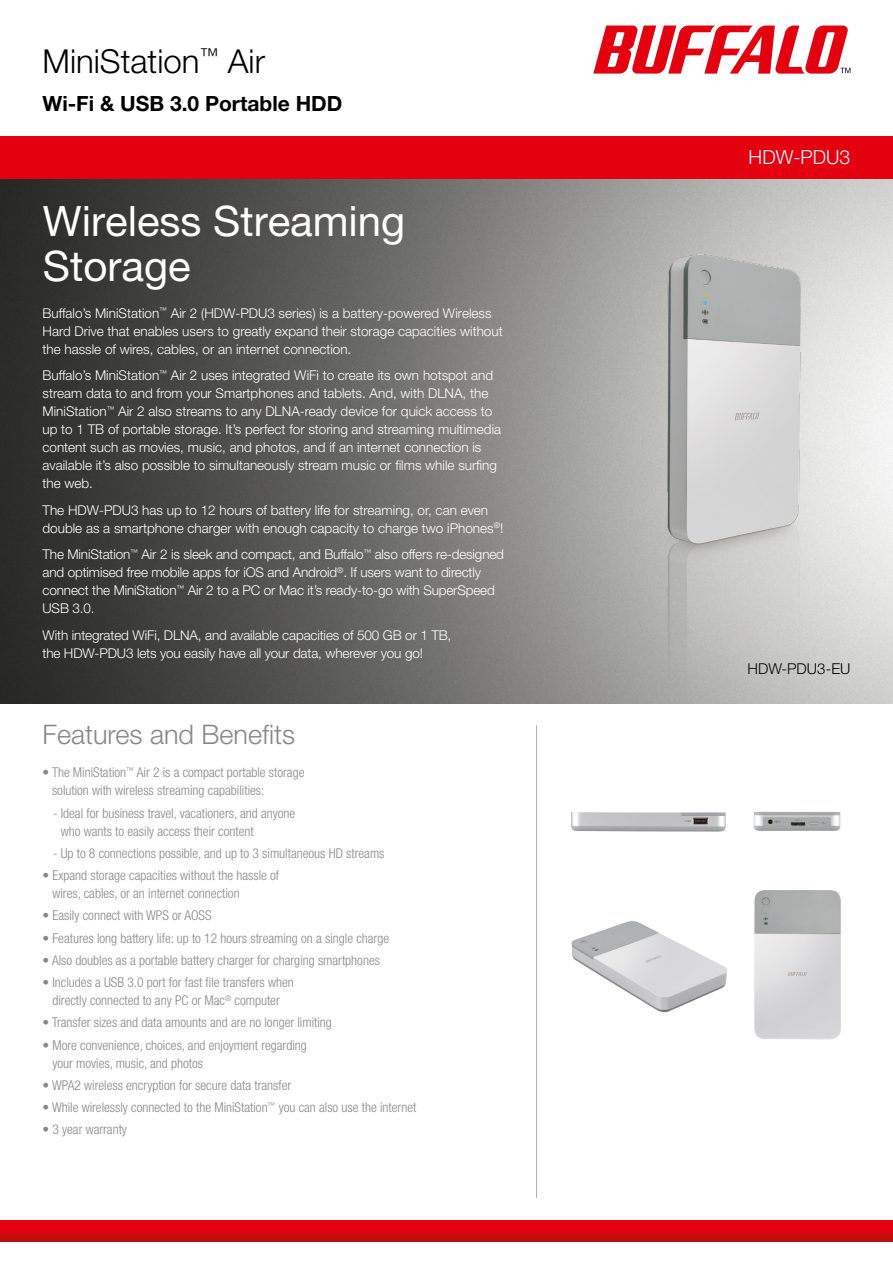
<style>
.page{position:relative;width:893px;height:1263px;background:#fff}
.page>*{position:absolute;margin:0;border:0;box-sizing:border-box;transform-origin:0 0}
.t1{font:42px/45px "Helvetica Neue LT Pro";color:#fff}
.t2{font:300 33px "Helvetica Neue LT Pro";color:#000}
.t3{font:300 27px "Helvetica Neue LT Pro";color:#878786}
.t4{font:700 21px "Helvetica Neue LT Pro";color:#000}
.t5{font:300 19.5px "Helvetica Neue LT Pro";color:#fff}
.t6{font:300 15px "Helvetica Neue LT Pro";color:#000}
.t7{font:300 13.5px/18px "Helvetica Neue LT Pro";color:#fff}
.t8{font:300 condensed 13.5px/18px "Helvetica Neue LT Pro";color:#878786}
</style>
<div class="page">
<img style="left:0;top:179px;width:893px;height:525px">
<hr style="left:536px;top:725px;width:1px;height:473px;background:#b1b2b3">
<div style="left:0;top:136px;width:893px;height:43px;background:#e3000f"></div>
<svg style="left:0;top:1220px;width:893px;height:21px;background:#d6050e"></svg>
<svg style="left:593px;top:26px;width:257px;height:48px"></svg>
<img style="left:664px;top:254px;width:137px;height:447px">
<img style="left:753px;top:811px;width:87px;height:20px">
<img style="left:571px;top:921px;width:156px;height:91px">
<img style="left:571px;top:812px;width:155px;height:20px">
<img style="left:754px;top:890px;width:87px;height:149px">
<h2 class="t2" style="left:43px;top:41px;width:224px">MiniStation<sup>™</sup> Air</h2>
<h3 class="t4" style="left:43px;top:90px;width:301px">Wi-Fi &amp; USB 3.0 Portable HDD</h3>
<h1 class="t1" style="left:43px;top:198px;width:364px">Wireless Streaming<br>Storage</h1>
<p class="t7" style="left:43px;top:304px;width:462px">Buffalo’s MiniStation<sup>™</sup> Air 2 (HDW-PDU3 series) is a battery-powered Wireless<br>Hard Drive that enables users to greatly expand their storage capacities without the hassle of wires, cables, or an internet connection.</p>
<p class="t7" style="left:43px;top:366px;width:460px">Buffalo’s MiniStation<sup>™</sup> Air 2 uses integrated WiFi to create its own hotspot and stream data to and from your Smartphones and tablets. And, with DLNA, the MiniStation<sup>™</sup> Air 2 also streams to any DLNA-ready device for quick access to up to 1 TB of portable storage. It’s perfect for storing and streaming multimedia content such as movies, music, and photos, and if an internet connection is available it’s also possible to simultaneously stream music or films while surfing the web.</p>
<p class="t7" style="left:43px;top:501px;width:462px">The HDW-PDU3 has up to 12 hours of battery life for streaming, or, can even double as a smartphone charger with enough capacity to charge two iPhones<sup>®</sup>!</p>
<p class="t7" style="left:43px;top:545px;width:463px">The MiniStation<sup>™</sup> Air 2 is sleek and compact, and Buffalo<sup>™</sup> also offers re-designed and optimised free mobile apps for iOS and Android<sup>®</sup>. If users want to directly connect the MiniStation<sup>™</sup> Air 2 to a PC or Mac it’s ready-to-go with SuperSpeed USB 3.0.</p>
<p class="t7" style="left:43px;top:626px;width:410px">With integrated WiFi, DLNA, and available capacities of 500 GB or 1 TB, the HDW-PDU3 lets you easily have all your data, wherever you go!</p>
<h3 class="t3" style="left:43px;top:718px;width:254px">Features and Benefits</h3>
<p class="t8" style="left:52px;top:763px;width:254px;text-indent:-9px">• The MiniStation<sup>™</sup> Air 2 is a compact portable storage solution with wireless streaming capabilities:</p>
<p class="t8" style="left:61px;top:804px;width:236px;text-indent:-8px">- Ideal for business travel, vacationers, and anyone who wants to easily access their content</p>
<p class="t8" style="left:53px;top:844px;width:333px">- Up to 8 connections possible, and up to 3 simultaneous HD streams</p>
<p class="t8" style="left:53px;top:866px;width:228px;text-indent:-10px">• Expand storage capacities without the hassle of wires, cables, or an internet connection</p>
<p class="t8" style="left:43px;top:906px;width:171px">• Easily connect with WPS or AOSS</p>
<p class="t8" style="left:43px;top:929px;width:348px">• Features long battery life: up to 12 hours streaming on a single charge</p>
<p class="t8" style="left:43px;top:951px;width:339px">• Also doubles as a portable battery charger for charging smartphones</p>
<p class="t8" style="left:43px;top:973px;width:253px;text-align:center">• Includes a USB 3.0 port for fast file transfers when directly connected to any PC or Mac<sup>®</sup> computer</p>
<p class="t8" style="left:43px;top:1013px;width:291px">• Transfer sizes and data amounts and are no longer limiting</p>
<p class="t8" style="left:53px;top:1036px;width:256px;text-indent:-10px">• More convenience, choices, and enjoyment regarding your movies, music, and photos</p>
<p class="t8" style="left:43px;top:1076px;width:250px">• WPA2 wireless encryption for secure data transfer</p>
<p class="t8" style="left:43px;top:1098px;width:375px">• While wirelessly connected to the MiniStation<sup>™</sup> you can also use the internet</p>
<p class="t8" style="left:43px;top:1120px;width:86px">• 3 year warranty</p>
<h3 class="t5" style="left:749px;top:145px;width:103px">HDW-PDU3</h3>
<p class="t6" style="left:748px;top:659px;width:104px">HDW-PDU3-EU</p>
</div>
